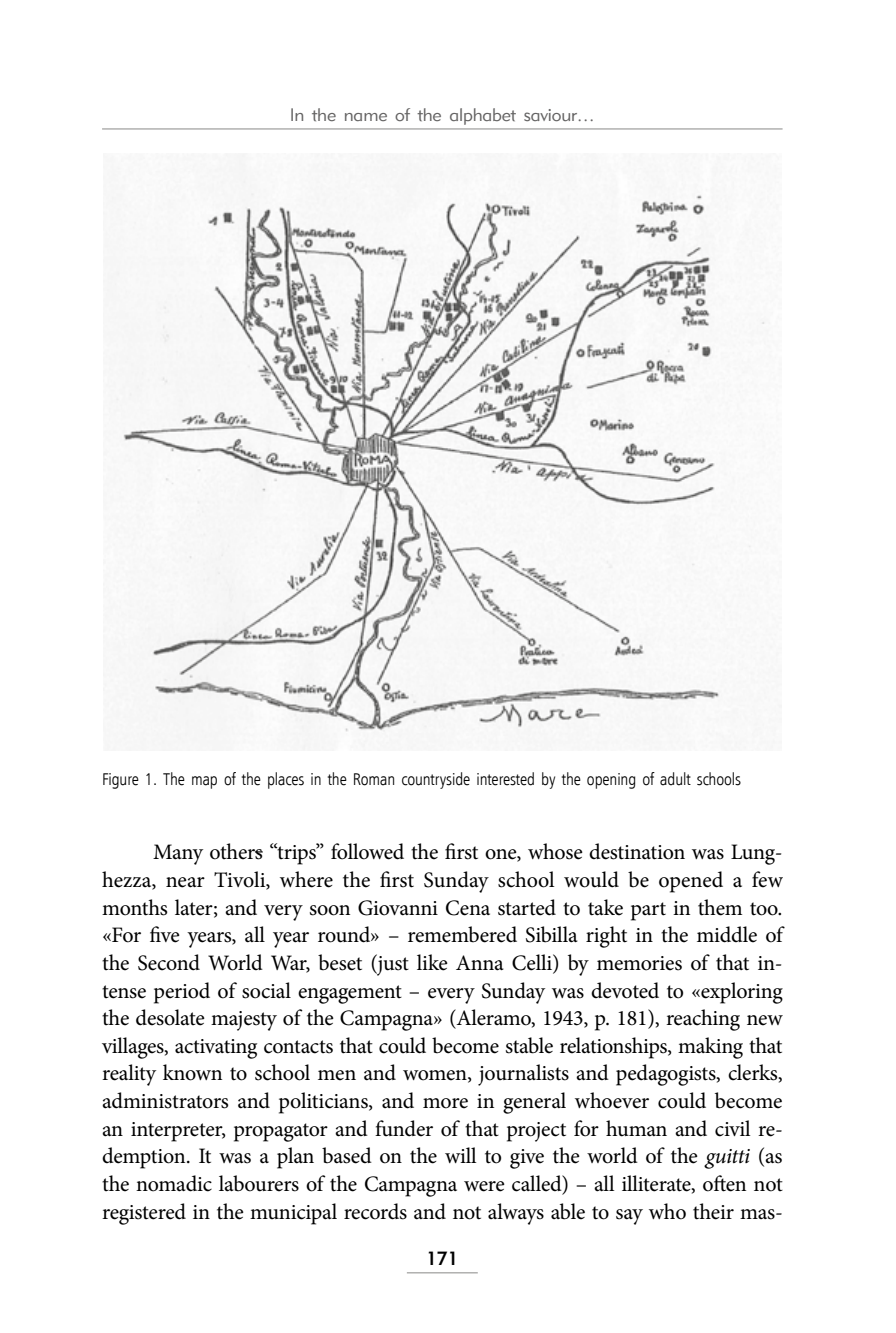
<style>
.page{position:relative;width:896px;height:1333px;background:#fff}
.page>*{position:absolute;margin:0;border:0;box-sizing:border-box;transform-origin:0 0}
.t1{font:22px/27.6px "Minion Pro";letter-spacing:-.015em;color:#000;text-align:justify}
.t2{font:19px "Geometric 415 Md EU";color:#000}
.t3{font:18px "Geometric 415 Lt EU";letter-spacing:-.01em;color:#646363}
.t4{font:17px "Humnst 777 Lt Cn EU";letter-spacing:-.005em;color:#000}
.s1{font-style:italic}
</style>
<div class="page">
<hr style="left:102px;top:128px;width:680px;height:1px;background:#9d9d9c">
<hr style="left:407px;top:1272px;width:71px;height:1px;background:#9d9d9c">
<img style="left:103px;top:153px;width:678px;height:598px">
<p class="t3" style="left:290px;top:104px;width:306px">In the name of the alphabet saviour…</p>
<p class="t4" style="left:102px;top:768px;width:640px">Figure 1. The map of the places in the Roman countryside interested by the opening of adult schools</p>
<p class="t1" style="left:102px;top:838px;width:682px;text-indent:51px">Many others “trips” followed the first one, whose destination was Lung&shy;hezza, near Tivoli, where the first Sunday school would be opened a few months later; and very soon Giovanni Cena started to take part in them too. «For five years, all year round» – remembered Sibilla right in the middle of the Second World War, beset (just like Anna Celli) by memories of that in&shy;tense period of social engagement – every Sunday was devoted to «exploring the desolate majesty of the Campagna» (Aleramo, 1943, p. 181), reaching new villages, activating contacts that could become stable relationships, making that reality known to school men and women, journalists and pedagogists, clerks, administrators and politicians, and more in general whoever could become an interpreter, propagator and funder of that project for human and civil re&shy;demption. It was a plan based on the will to give the world of the <span class="s1">guitti</span> (as the nomadic labourers of the Campagna were called) – all illiterate, often not registered in the municipal records and not always able to say who their mas-</p>
<p class="t2" style="left:426px;top:1246px;width:34px">171</p>
</div>
